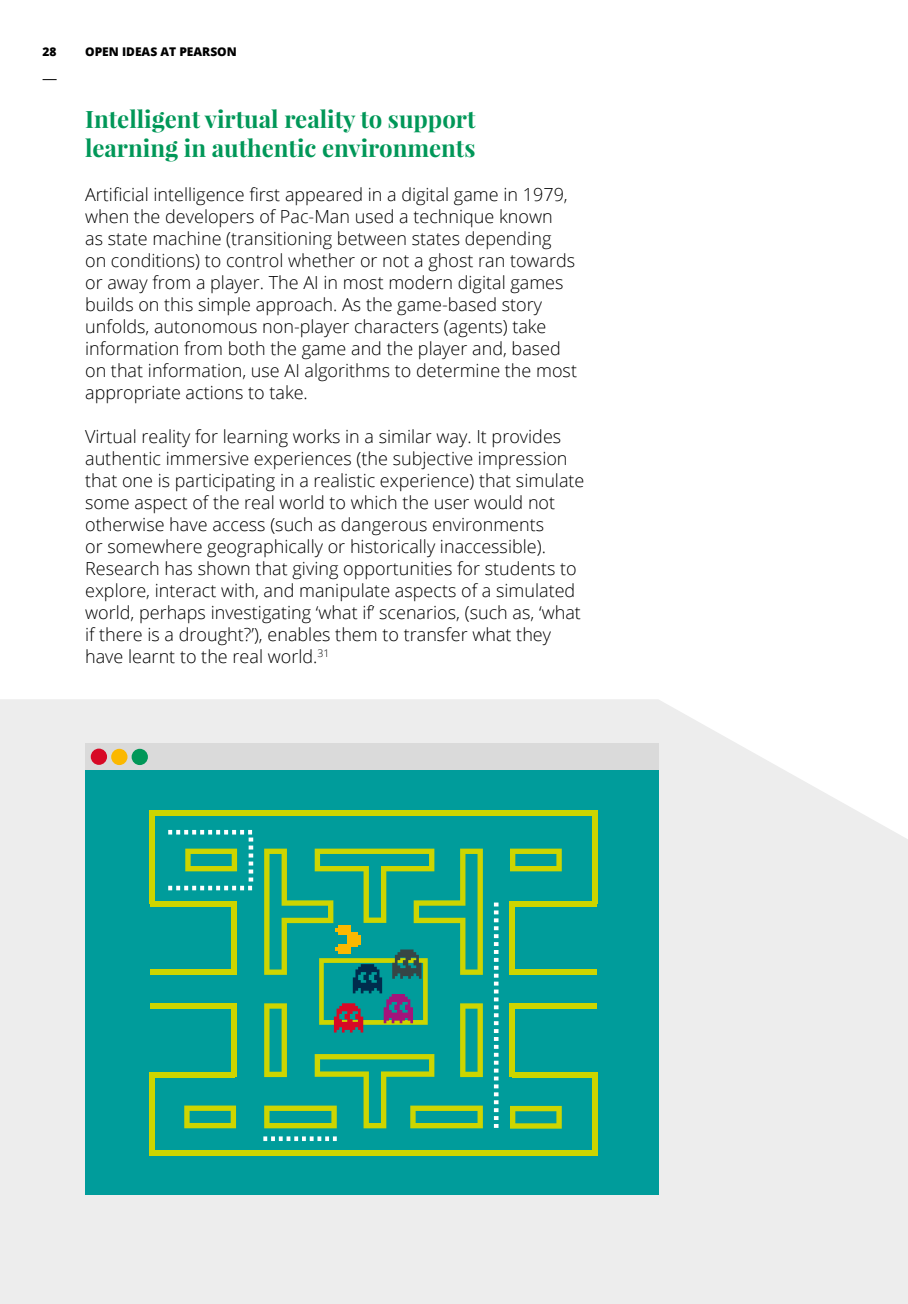
<style>
.page{position:relative;width:908px;height:1304px;background:#fff}
.page>*{position:absolute;margin:0;border:0;box-sizing:border-box;transform-origin:0 0}
.t1{font:700 24px/28.8px "Playfair Display";color:#009758}
.t2{font:300 18px/22px "Open Sans";color:#000}
.t3{font:800 12px "Open Sans";color:#000}
</style>
<div class="page">
<div style="left:0;top:699px;width:907px;height:605px;background:#ededed"></div>
<svg style="left:43px;top:79px;width:14px;height:1px"></svg>
<div style="left:85px;top:743px;width:573px;height:27px;background:#dadada"></div>
<div style="left:91px;top:749px;width:16px;height:16px;background:#d70926;border-radius:50%"></div>
<div style="left:111px;top:749px;width:16px;height:16px;background:#fbb800;border-radius:50%"></div>
<div style="left:131px;top:749px;width:17px;height:16px;background:#009758;border-radius:50%"></div>
<div style="left:85px;top:770px;width:573px;height:425px;background:#009c9b"></div>
<div style="left:150px;top:969px;width:84px;height:6px;background:#cdd500"></div>
<div style="left:152px;top:1072px;width:82px;height:5px;background:#cdd500"></div>
<div style="left:150px;top:901px;width:84px;height:5px;background:#cdd500"></div>
<div style="left:150px;top:1003px;width:84px;height:6px;background:#cdd500"></div>
<div style="left:150px;top:810px;width:5px;height:94px;background:#cdd500"></div>
<div style="left:150px;top:1072px;width:5px;height:83px;background:#cdd500"></div>
<div style="left:231px;top:901px;width:6px;height:74px;background:#cdd500"></div>
<div style="left:231px;top:1003px;width:6px;height:74px;background:#cdd500"></div>
<div style="left:512px;top:969px;width:85px;height:6px;background:#cdd500"></div>
<div style="left:512px;top:1072px;width:82px;height:5px;background:#cdd500"></div>
<div style="left:150px;top:810px;width:444px;height:6px;background:#cdd500"></div>
<div style="left:150px;top:1150px;width:444px;height:5px;background:#cdd500"></div>
<div style="left:512px;top:901px;width:85px;height:5px;background:#cdd500"></div>
<div style="left:512px;top:1003px;width:85px;height:6px;background:#cdd500"></div>
<div style="left:591px;top:810px;width:6px;height:94px;background:#cdd500"></div>
<div style="left:509px;top:901px;width:6px;height:74px;background:#cdd500"></div>
<div style="left:509px;top:1003px;width:6px;height:74px;background:#cdd500"></div>
<svg style="left:184px;top:1106px;width:52px;height:22px"></svg>
<div style="left:591px;top:1072px;width:6px;height:83px;background:#cdd500"></div>
<svg style="left:510px;top:849px;width:51px;height:22px"></svg>
<svg style="left:510px;top:1106px;width:51px;height:23px"></svg>
<svg style="left:264px;top:849px;width:218px;height:279px"></svg>
<div style="left:348px;top:935px;width:12px;height:10px;background:#fbb800"></div>
<div style="left:346px;top:933px;width:11px;height:9px;background:#fbb800"></div>
<div style="left:346px;top:937px;width:11px;height:10px;background:#fbb800"></div>
<div style="left:338px;top:945px;width:12px;height:9px;background:#fbb800"></div>
<svg style="left:263px;top:1136px;width:73px;height:5px"></svg>
<svg style="left:168px;top:830px;width:85px;height:60px"></svg>
<svg style="left:493px;top:903px;width:5px;height:225px"></svg>
<p class="t3" style="left:43px;top:42px;width:16px">28</p>
<p class="t3" style="left:85px;top:42px;width:153px">OPEN IDEAS AT PEARSON</p>
<h1 class="t1" style="left:85px;top:104px;width:392px">Intelligent virtual reality to support learning in authentic environments</h1>
<p class="t2" style="left:85px;top:183px;width:493px">Artificial intelligence first appeared in a digital game in 1979, when the developers of Pac-Man used a technique known<br>as state machine (transitioning between states depending on conditions) to control whether or not a ghost ran towards or away from a player. The AI in most modern digital games builds on this simple approach. As the game-based story unfolds, autonomous non-player characters (agents) take information from both the game and the player and, based on that information, use AI algorithms to determine the most appropriate actions to take.</p>
<p class="t2" style="left:85px;top:425px;width:500px">Virtual reality for learning works in a similar way. It provides authentic immersive experiences (the subjective impression that one is participating in a realistic experience) that simulate some aspect of the real world to which the user would not otherwise have access (such as dangerous environments<br>or somewhere geographically or historically inaccessible).<br>Research has shown that giving opportunities for students to explore, interact with, and manipulate aspects of a simulated world, perhaps investigating ‘what if’ scenarios, (such as, ‘what if there is a drought?’), enables them to transfer what they have learnt to the real world.<sup>31</sup></p>
</div>
